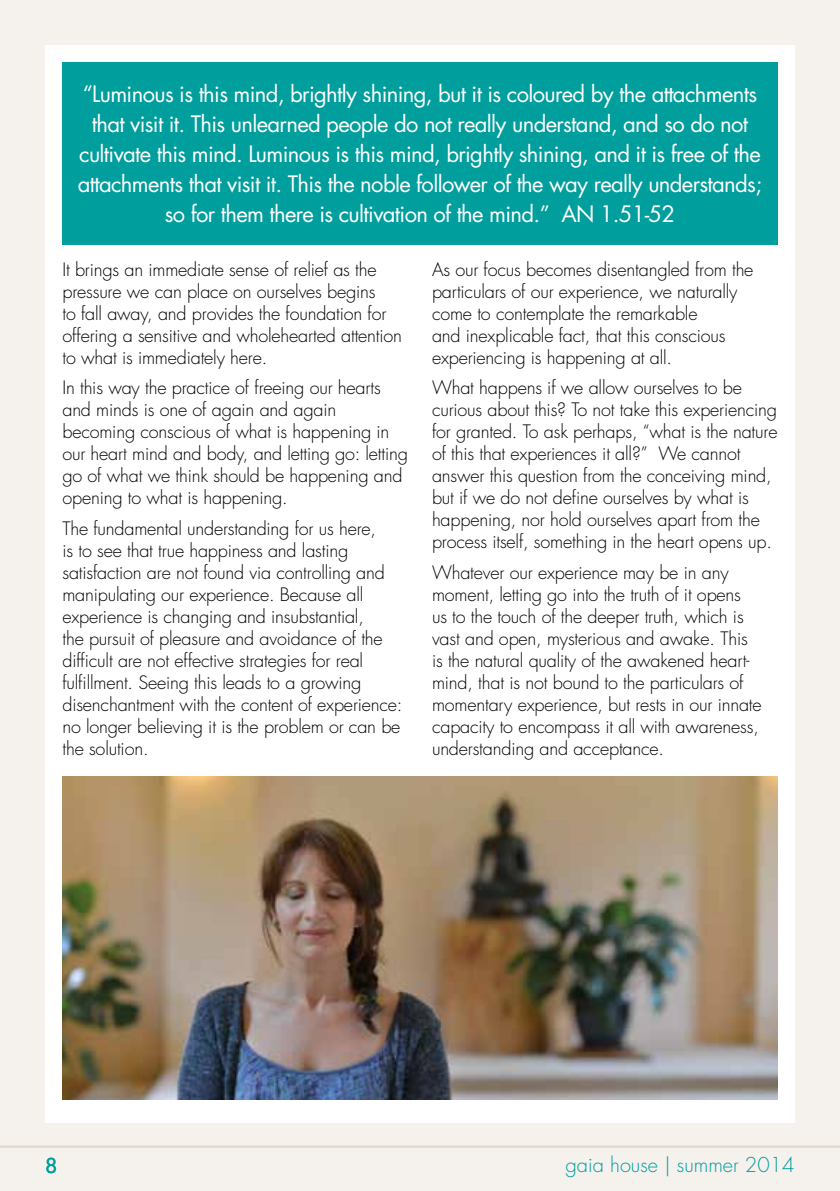
<style>
.page{position:relative;width:840px;height:1191px;background:#fff}
.page>*{position:absolute;margin:0;border:0;box-sizing:border-box;transform-origin:0 0}
.t1{font:22px/30px "Futura";letter-spacing:-.03em;color:#fff;text-align:center}
.t2{font:300 20px "Futura";color:#009e9d}
.t3{font:20px "Futura";color:#009e9d}
.t4{font:300 18px/22px "Futura";letter-spacing:-.01em;color:#000}
</style>
<div class="page">
<div style="left:0;top:0;width:839px;height:1191px;background:#f5f1ed"></div>
<div style="left:45px;top:45px;width:749px;height:1078px;background:#fff"></div>
<div style="left:62px;top:62px;width:715px;height:183px;background:#009e9d"></div>
<img style="left:62px;top:777px;width:715px;height:322px">
<hr style="left:0;top:1145px;width:839px;height:2px;background:#eae3db">
<p class="t1" style="left:78px;top:79px;width:685px">“Luminous is this mind, brightly shining, but it is coloured by the attachments that visit it. This unlearned people do not really understand, and so do not cultivate this mind. Luminous is this mind, brightly shining, and it is free of the attachments that visit it. This the noble follower of the way really understands; so for them there is cultivation of the mind.” AN 1.51-52</p>
<p class="t4" style="left:62px;top:259px;width:341px">It brings an immediate sense of relief as the pressure we can place on ourselves begins<br>to fall away, and provides the foundation for offering a sensitive and wholehearted attention to what is immediately here.</p>
<p class="t4" style="left:62px;top:377px;width:347px">In this way the practice of freeing our hearts and minds is one of again and again becoming conscious of what is happening in our heart mind and body, and letting go: letting go of what we think should be happening and opening to what is happening.</p>
<p class="t4" style="left:62px;top:518px;width:341px">The fundamental understanding for us here,<br>is to see that true happiness and lasting satisfaction are not found via controlling and manipulating our experience. Because all experience is changing and insubstantial,<br>the pursuit of pleasure and avoidance of the difficult are not effective strategies for real fulfillment. Seeing this leads to a growing disenchantment with the content of experience: no longer believing it is the problem or can be the solution.</p>
<p class="t4" style="left:432px;top:259px;width:323px">As our focus becomes disentangled from the particulars of our experience, we naturally come to contemplate the remarkable<br>and inexplicable fact, that this conscious experiencing is happening at all.</p>
<p class="t4" style="left:432px;top:377px;width:347px">What happens if we allow ourselves to be curious about this? To not take this experiencing for granted. To ask perhaps, “what is the nature of this that experiences it all?” We cannot answer this question from the conceiving mind, but if we do not define ourselves by what is happening, nor hold ourselves apart from the process itself, something in the heart opens up.</p>
<p class="t4" style="left:432px;top:562px;width:331px">Whatever our experience may be in any moment, letting go into the truth of it opens<br>us to the touch of the deeper truth, which is vast and open, mysterious and awake. This is the natural quality of the awakened heart&shy;mind, that is not bound to the particulars of momentary experience, but rests in our innate capacity to encompass it all with awareness, understanding and acceptance.</p>
<p class="t3" style="left:45px;top:1152px;width:13px">8</p>
<p class="t2" style="left:565px;top:1152px;width:230px">gaia house | summer 2014</p>
<p class="t2" style="left:516px;top:1152px;width:143px">gaia house news</p>
</div>
